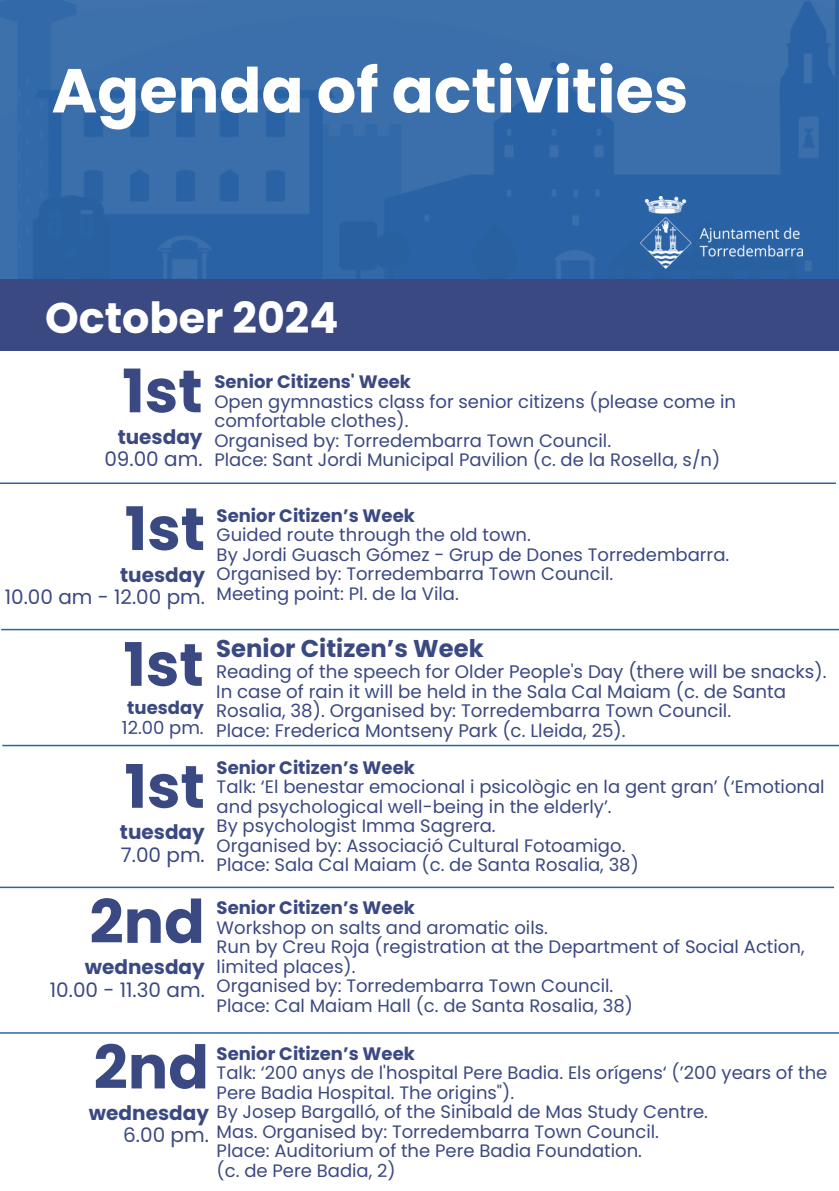
<style>
.page{position:relative;width:839px;height:1191px;background:#fff}
.page>*{position:absolute;margin:0;border:0;box-sizing:border-box;transform-origin:0 0}
.t1{font:700 62px "Poppins";color:#fff}
.t2{font:700 60px "Poppins";color:#3b4982}
.t3{font:700 42.8px "Poppins";color:#fff}
.t4{font:700 24.2px "Poppins";color:#3b4982}
.t5{font:20px/22.4px "Poppins";color:#3b4982;text-align:right}
.t6{font:700 20px/22.4px "Poppins";color:#3b4982}
.t7{font:18.2px/19.8px "Poppins";color:#3b4982}
.t8{font:18px/19.6px "Poppins";color:#3b4982}
.t9{font:700 18px "Poppins";color:#3b4982}
.s1{font-weight:700}
.s2{font-weight:400}
</style>
<div class="page">
<img style="left:0;top:0;width:835px;height:280px">
<img style="left:640px;top:196px;width:162px;height:72px">
<div style="left:0;top:280px;width:838px;height:71px;background:#3b4982"></div>
<hr style="left:0;top:887px;width:834px;height:1px;background:#2b64a5">
<hr style="left:0;top:483px;width:835px;height:1px;background:#2b64a5">
<hr style="left:1px;top:629px;width:837px;height:1px;background:#2b64a5">
<hr style="left:2px;top:745px;width:836px;height:1px;background:#2b64a5">
<hr style="left:0;top:1032px;width:838px;height:2px;background:#2b64a5">
<h1 class="t1" style="left:51px;top:47px;width:638px">Agenda of activities</h1>
<p class="t3" style="left:45px;top:288px;width:295px">October 2024</p>
<p class="t2" style="left:122px;top:349px;width:82px">1st</p>
<p class="t5" style="left:104px;top:426px;width:100px"><span class="s1">tuesday<br></span>09.00 am.</p>
<h2 class="t9" style="left:214px;top:369px;width:198px">Senior Citizens' Week</h2>
<h3 class="t8" style="left:214px;top:392px;width:523px">Open gymnastics class for senior citizens (please come in comfortable clothes).</h3>
<p class="t8" style="left:214px;top:431px;width:398px">Organised by: Torredembarra Town Council.</p>
<p class="t8" style="left:214px;top:450px;width:507px">Place: Sant Jordi Municipal Pavilion (c. de la Rosella, s/n)</p>
<p class="t2" style="left:125px;top:487px;width:82px">1st</p>
<p class="t5" style="left:5px;top:563px;width:202px"><span class="s1">tuesday<br></span>10.00 am - 12.00 pm.</p>
<p class="t2" style="left:123px;top:623px;width:82px">1st</p>
<p class="t8" style="left:122px;top:698px;width:83px"><span class="s1">tuesday<br></span>12.00 pm.</p>
<p class="t9" style="left:217px;top:503px;width:200px">Senior Citizen’s Week</p>
<h3 class="t8" style="left:217px;top:525px;width:315px">Guided route through the old town.</h3>
<p class="t8" style="left:217px;top:545px;width:514px">By Jordi Guasch Gómez - Grup de Dones Torredembarra.</p>
<p class="t8" style="left:217px;top:564px;width:398px">Organised by: Torredembarra Town Council.</p>
<p class="t8" style="left:217px;top:584px;width:244px">Meeting point: Pl. de la Vila.</p>
<p class="t4" style="left:216px;top:631px;width:269px">Senior Citizen’s Week</p>
<p class="t7" style="left:216px;top:662px;width:611px">Reading of the speech for Older People's Day (there will be snacks).<br>In case of rain it will be held in the Sala Cal Maiam (c. de Santa Rosalia, 38). Organised by: Torredembarra Town Council.<br>Place: Frederica Montseny Park (c. Lleida, 25).</p>
<p class="t2" style="left:124px;top:745px;width:82px">1st</p>
<p class="t6" style="left:120px;top:821px;width:86px">tuesday<br><span class="s2">7.00 pm.</span></p>
<p class="t2" style="left:89px;top:880px;width:117px">2nd</p>
<p class="t5" style="left:50px;top:956px;width:156px"><span class="s1">wednesday<br></span>10.00 - 11.30 am.</p>
<p class="t2" style="left:93px;top:1025px;width:117px">2nd</p>
<p class="t6" style="left:89px;top:1102px;width:121px;text-align:right">wednesday<br><span class="s2">6.00 pm.</span></p>
<p class="t9" style="left:217px;top:755px;width:200px">Senior Citizen’s Week</p>
<h3 class="t8" style="left:217px;top:777px;width:609px">Talk: ‘El benestar emocional i psicològic en la gent gran’ (‘Emotional and psychological well-being in the elderly’.</h3>
<h3 class="t8" style="left:217px;top:816px;width:280px">By psychologist Imma Sagrera.</h3>
<h3 class="t8" style="left:217px;top:836px;width:410px">Organised by: Associació Cultural Fotoamigo.</h3>
<p class="t8" style="left:217px;top:855px;width:423px">Place: Sala Cal Maiam (c. de Santa Rosalia, 38)</p>
<p class="t9" style="left:217px;top:895px;width:200px">Senior Citizen’s Week</p>
<p class="t8" style="left:217px;top:917px;width:333px">Workshop on salts and aromatic oils.</p>
<h3 class="t8" style="left:217px;top:937px;width:589px">Run by Creu Roja (registration at the Department of Social Action, limited places).</h3>
<p class="t8" style="left:217px;top:976px;width:398px">Organised by: Torredembarra Town Council.</p>
<p class="t8" style="left:217px;top:995px;width:418px">Place: Cal Maiam Hall (c. de Santa Rosalia, 38)</p>
<p class="t9" style="left:217px;top:1041px;width:200px">Senior Citizen’s Week</p>
<p class="t8" style="left:217px;top:1063px;width:612px">Talk: ‘200 anys de l'hospital Pere Badia. Els orígens‘ (’200 years of the<br>Pere Badia Hospital. The origins").</p>
<p class="t8" style="left:217px;top:1102px;width:493px">By Josep Bargalló, of the Sinibald de Mas Study Centre.</p>
<h3 class="t8" style="left:217px;top:1122px;width:444px">Mas. Organised by: Torredembarra Town Council.</h3>
<p class="t8" style="left:217px;top:1141px;width:427px">Place: Auditorium of the Pere Badia Foundation.</p>
<p class="t8" style="left:217px;top:1161px;width:180px">(c. de Pere Badia, 2)</p>
</div>
